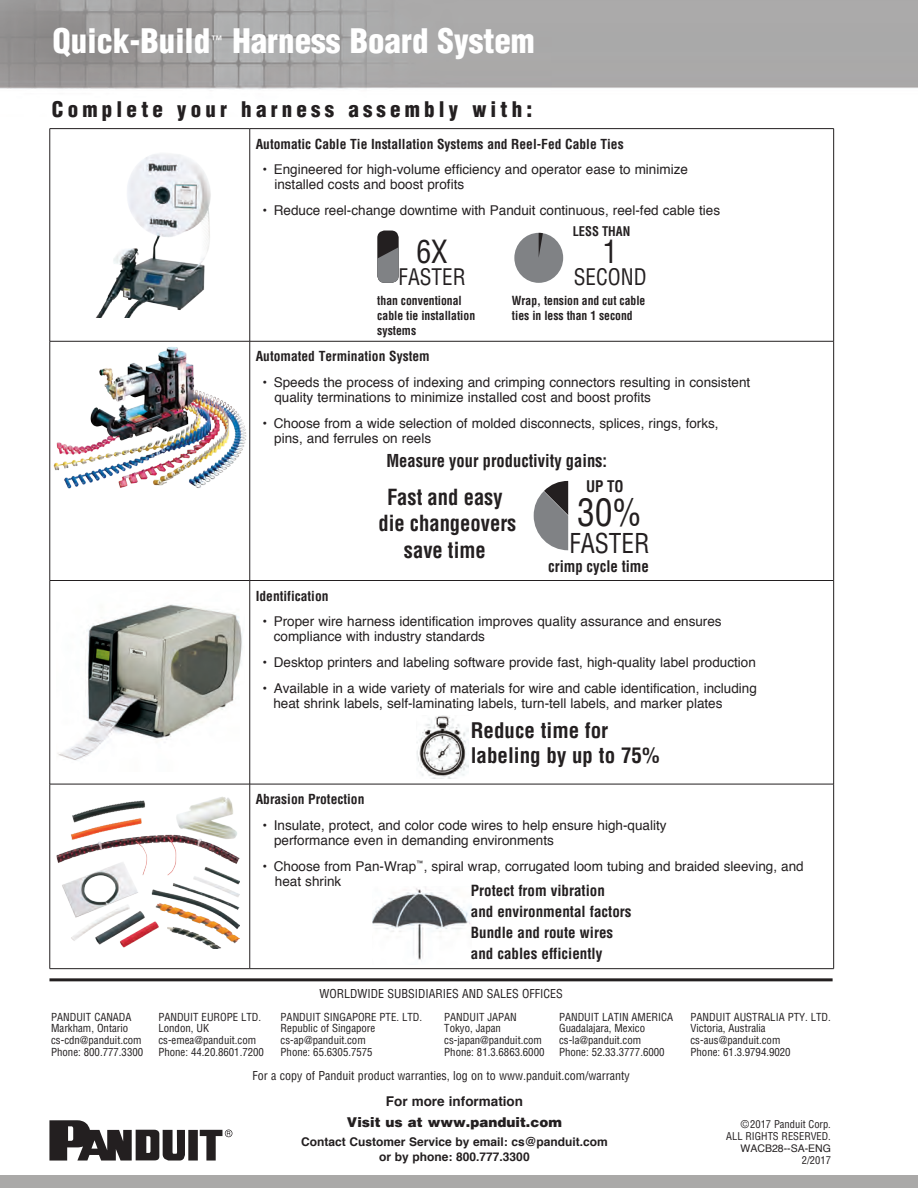
<style>
.page{position:relative;width:918px;height:1188px;background:#fff}
.page>*{position:absolute;margin:0;border:0;box-sizing:border-box;transform-origin:0 0}
.subhead{font:condensed 37.35px "Helvetica";color:#231f20;scale:.95 1}
.t1{font:900 condensed 33px "Helvetica";color:#fff}
.subhead-2{font:condensed 31.2px "Helvetica";color:#231f20;scale:.95 1}
.subhead-3{font:condensed 26.7px "Helvetica";color:#231f20;scale:.95 1}
.subhead-4{font:condensed 22.2px "Helvetica";color:#231f20;scale:.95 1}
.subhead-5{font:700 condensed 21.75px/26.5px "Helvetica";color:#231f20;text-align:center;scale:.95 1}
.t2{font:900 condensed 21px "Helvetica";letter-spacing:.2em;color:#231f20}
.Bullet_green_Univ_16{font:700 condensed 21px/25.5px "Helvetica";color:#231f20}
.subhead-6{font:700 condensed 17.4px "Helvetica";color:#231f20;scale:.95 1}
.subhead-7{font:700 condensed 15.6px "Helvetica";color:#231f20;scale:.95 1}
.Bullet_green_Univ_16-2{font:700 condensed 15px/21px "Helvetica";color:#231f20}
.Bullet_green_Univ_16-3{font:13.5px/15px "Helvetica";color:#231f20}
.Bullet_green_Univ_16-4{font:700 condensed 13.5px "Helvetica";color:#231f20}
.t3{font:900 13.5px "Helvetica";color:#231f20}
.t4{font:700 13.5px "Helvetica";color:#231f20}
.t5{font:13.2px "Helvetica";color:#fff}
.subhead-8{font:700 condensed 13.05px "Helvetica";color:#231f20;scale:.95 1}
.subhead-9{font:700 condensed 12.3px/15px "Helvetica";color:#231f20;scale:.95 1}
.t6{font:condensed 12px "Helvetica";color:#231f20}
.t7{font:700 12px "Helvetica";color:#231f20}
.t8{font:condensed 10.8px "Helvetica";color:#231f20}
.t9{font:condensed 10.5px/12px "Helvetica";color:#231f20;text-align:right}
.t10{font:10.5px "Helvetica";color:#231f20}
</style>
<div class="page">
<img style="left:0;top:0;width:918px;height:90px">
<hr style="left:49px;top:978px;width:784px;height:3px;background:#231f20">
<svg style="left:49px;top:1120px;width:183px;height:41px"></svg>
<div style="left:0;top:1175px;width:918px;height:13px;background:#aaa9a8"></div>
<hr style="left:50px;top:128px;width:200px;height:1px;background:#231f20">
<hr style="left:50px;top:129px;width:1px;height:212px;background:#231f20">
<hr style="left:250px;top:128px;width:584px;height:1px;background:#231f20">
<hr style="left:250px;top:129px;width:1px;height:212px;background:#231f20">
<hr style="left:833px;top:129px;width:1px;height:212px;background:#231f20">
<hr style="left:50px;top:341px;width:200px;height:1px;background:#231f20">
<hr style="left:50px;top:341px;width:1px;height:239px;background:#231f20">
<hr style="left:250px;top:341px;width:584px;height:1px;background:#231f20">
<hr style="left:250px;top:341px;width:1px;height:239px;background:#231f20">
<hr style="left:833px;top:341px;width:1px;height:239px;background:#231f20">
<hr style="left:50px;top:580px;width:200px;height:1px;background:#231f20">
<hr style="left:50px;top:581px;width:1px;height:203px;background:#231f20">
<hr style="left:250px;top:580px;width:584px;height:1px;background:#231f20">
<hr style="left:250px;top:581px;width:1px;height:203px;background:#231f20">
<hr style="left:833px;top:581px;width:1px;height:203px;background:#231f20">
<hr style="left:50px;top:784px;width:200px;height:1px;background:#231f20">
<hr style="left:50px;top:784px;width:1px;height:185px;background:#231f20">
<hr style="left:250px;top:784px;width:584px;height:1px;background:#231f20">
<hr style="left:250px;top:784px;width:1px;height:185px;background:#231f20">
<hr style="left:833px;top:784px;width:1px;height:185px;background:#231f20">
<hr style="left:50px;top:968px;width:200px;height:1px;background:#231f20">
<hr style="left:250px;top:968px;width:584px;height:1px;background:#231f20">
<img style="left:96px;top:154px;width:115px;height:163px">
<img style="left:50px;top:344px;width:200px;height:150px">
<img style="left:56px;top:797px;width:184px;height:151px">
<img style="left:57px;top:604px;width:185px;height:156px">
<svg style="left:534px;top:481px;width:34px;height:69px"></svg>
<div style="left:377px;top:231px;width:22px;height:52px;background:#231f20;border-radius:7px"></div>
<svg style="left:377px;top:247px;width:22px;height:36px"></svg>
<div style="left:514px;top:233px;width:49px;height:50px;background:#808285;border-radius:50%"></div>
<svg style="left:539px;top:233px;width:4px;height:22px"></svg>
<img style="left:372px;top:887px;width:100px;height:74px">
<img style="left:416px;top:716px;width:52px;height:62px">
<p class="t1" style="left:52px;top:20px;width:159px">Quick-Build</p>
<p class="t5" style="left:210px;top:30px;width:15px">™</p>
<p class="t1" style="left:232px;top:20px;width:304px">Harness Board System</p>
<p class="t2" style="left:52px;top:96px;width:482px">Complete your harness assembly with:</p>
<p class="Bullet_green_Univ_16-4" style="left:256px;top:135px;width:369px">Automatic Cable Tie Installation Systems and Reel-Fed Cable Ties</p>
<p class="Bullet_green_Univ_16-3" style="left:274px;top:163px;width:415px;text-indent:-12px">• Engineered for high-volume efficiency and operator ease to minimize installed costs and boost profits</p>
<p class="Bullet_green_Univ_16-3" style="left:263px;top:203px;width:459px">• Reduce reel-change downtime with Panduit continuous, reel-fed cable ties</p>
<p class="subhead-2" style="left:417px;top:232px;width:34px">6X</p>
<p class="subhead-4" style="left:399px;top:263px;width:72px">FASTER</p>
<p class="subhead-9" style="left:377px;top:293px;width:105px">than conventional cable tie installation systems</p>
<p class="subhead-8" style="left:573px;top:223px;width:62px">LESS THAN</p>
<p class="subhead-2" style="left:603px;top:232px;width:17px">1</p>
<p class="subhead-4" style="left:574px;top:263px;width:78px">SECOND</p>
<p class="subhead-9" style="left:512px;top:293px;width:142px">Wrap, tension and cut cable ties in less than 1 second</p>
<p class="Bullet_green_Univ_16-4" style="left:256px;top:348px;width:175px">Automated Termination System</p>
<p class="Bullet_green_Univ_16-3" style="left:274px;top:375px;width:477px;text-indent:-12px">• Speeds the process of indexing and crimping connectors resulting in consistent quality terminations to minimize installed cost and boost profits</p>
<p class="Bullet_green_Univ_16-3" style="left:274px;top:416px;width:446px;text-indent:-12px">• Choose from a wide selection of molded disconnects, splices, rings, forks, pins, and ferrules on reels</p>
<p class="subhead-6" style="left:386px;top:449px;width:234px">Measure your productivity gains:</p>
<p class="subhead-5" style="left:378px;top:483px;width:147px">Fast and easy die changeovers save time</p>
<p class="subhead-7" style="left:548px;top:557px;width:108px">crimp cycle time</p>
<p class="subhead-7" style="left:586px;top:476px;width:41px">UP TO</p>
<p class="subhead" style="left:577px;top:489px;width:70px">30%</p>
<p class="subhead-3" style="left:569px;top:527px;width:86px">FASTER</p>
<p class="Bullet_green_Univ_16-4" style="left:256px;top:587px;width:74px">Identification</p>
<p class="Bullet_green_Univ_16-3" style="left:274px;top:614px;width:449px;text-indent:-11px">• Proper wire harness identification improves quality assurance and ensures compliance with industry standards</p>
<p class="Bullet_green_Univ_16-3" style="left:263px;top:655px;width:495px">• Desktop printers and labeling software provide fast, high-quality label production</p>
<p class="Bullet_green_Univ_16-3" style="left:273px;top:681px;width:485px;text-indent:-11px">• Available in a wide variety of materials for wire and cable identification, including heat shrink labels, self-laminating labels, turn-tell labels, and marker plates</p>
<p class="Bullet_green_Univ_16" style="left:471px;top:717px;width:190px">Reduce time for labeling by up to 75%</p>
<p class="Bullet_green_Univ_16-4" style="left:256px;top:791px;width:110px">Abrasion Protection</p>
<p class="Bullet_green_Univ_16-3" style="left:274px;top:818px;width:394px;text-indent:-12px">• Insulate, protect, and color code wires to help ensure high-quality performance even in demanding environments</p>
<p class="Bullet_green_Univ_16-3" style="left:275px;top:859px;width:530px;text-indent:-12px">• Choose from Pan-Wrap<sup>™</sup>, spiral wrap, corrugated loom tubing and braided sleeving, and heat shrink</p>
<p class="Bullet_green_Univ_16-2" style="left:471px;top:880px;width:162px">Protect from vibration<br>and environmental factors<br>Bundle and route wires and cables efficiently</p>
<p class="t8" style="left:51px;top:1010px;width:82px">PANDUIT CANADA</p>
<p class="t8" style="left:51px;top:1022px;width:79px">Markham, Ontario</p>
<p class="t8" style="left:51px;top:1033px;width:92px">cs-cdn@panduit.com</p>
<p class="t8" style="left:51px;top:1045px;width:94px">Phone: 800.777.3300</p>
<p class="t8" style="left:158px;top:1010px;width:104px">PANDUIT EUROPE LTD.</p>
<p class="t8" style="left:158px;top:1022px;width:52px">London, UK</p>
<p class="t8" style="left:158px;top:1033px;width:99px">cs-emea@panduit.com</p>
<p class="t8" style="left:158px;top:1045px;width:107px">Phone: 44.20.8601.7200</p>
<p class="t6" style="left:320px;top:986px;width:245px">WORLDWIDE SUBSIDIARIES AND SALES OFFICES</p>
<p class="t8" style="left:281px;top:1010px;width:143px">PANDUIT SINGAPORE PTE. LTD.</p>
<p class="t8" style="left:281px;top:1022px;width:96px">Republic of Singapore</p>
<p class="t8" style="left:281px;top:1033px;width:87px">cs-ap@panduit.com</p>
<p class="t8" style="left:281px;top:1045px;width:94px">Phone: 65.6305.7575</p>
<p class="t8" style="left:444px;top:1010px;width:74px">PANDUIT JAPAN</p>
<p class="t8" style="left:444px;top:1022px;width:58px">Tokyo, Japan</p>
<p class="t8" style="left:444px;top:1033px;width:99px">cs-japan@panduit.com</p>
<p class="t8" style="left:444px;top:1045px;width:102px">Phone: 81.3.6863.6000</p>
<p class="t8" style="left:559px;top:1010px;width:115px">PANDUIT LATIN AMERICA</p>
<p class="t8" style="left:559px;top:1022px;width:88px">Guadalajara, Mexico</p>
<p class="t8" style="left:559px;top:1033px;width:84px">cs-la@panduit.com</p>
<p class="t8" style="left:559px;top:1045px;width:107px">Phone: 52.33.3777.6000</p>
<p class="t6" style="left:253px;top:1068px;width:379px">For a copy of Panduit product warranties, log on to www.panduit.com/warranty</p>
<p class="t4" style="left:386px;top:1090px;width:139px">For more information</p>
<p class="t3" style="left:347px;top:1114px;width:217px">Visit us at www.panduit.com</p>
<p class="t7" style="left:301px;top:1133px;width:308px">Contact Customer Service by email: cs@panduit.com</p>
<p class="t7" style="left:379px;top:1148px;width:152px">or by phone: 800.777.3300</p>
<p class="t8" style="left:691px;top:1010px;width:142px">PANDUIT AUSTRALIA PTY. LTD.</p>
<p class="t8" style="left:691px;top:1022px;width:77px">Victoria, Australia</p>
<p class="t8" style="left:691px;top:1033px;width:91px">cs-aus@panduit.com</p>
<p class="t8" style="left:691px;top:1045px;width:102px">Phone: 61.3.9794.9020</p>
<p class="t9" style="left:726px;top:1118px;width:106px">©2017 Panduit Corp.<br>ALL RIGHTS RESERVED.</p>
<p class="t10" style="left:741px;top:1140px;width:92px">WACB28--SA-ENG</p>
<p class="t9" style="left:802px;top:1154px;width:31px">2/2017</p>
</div>
